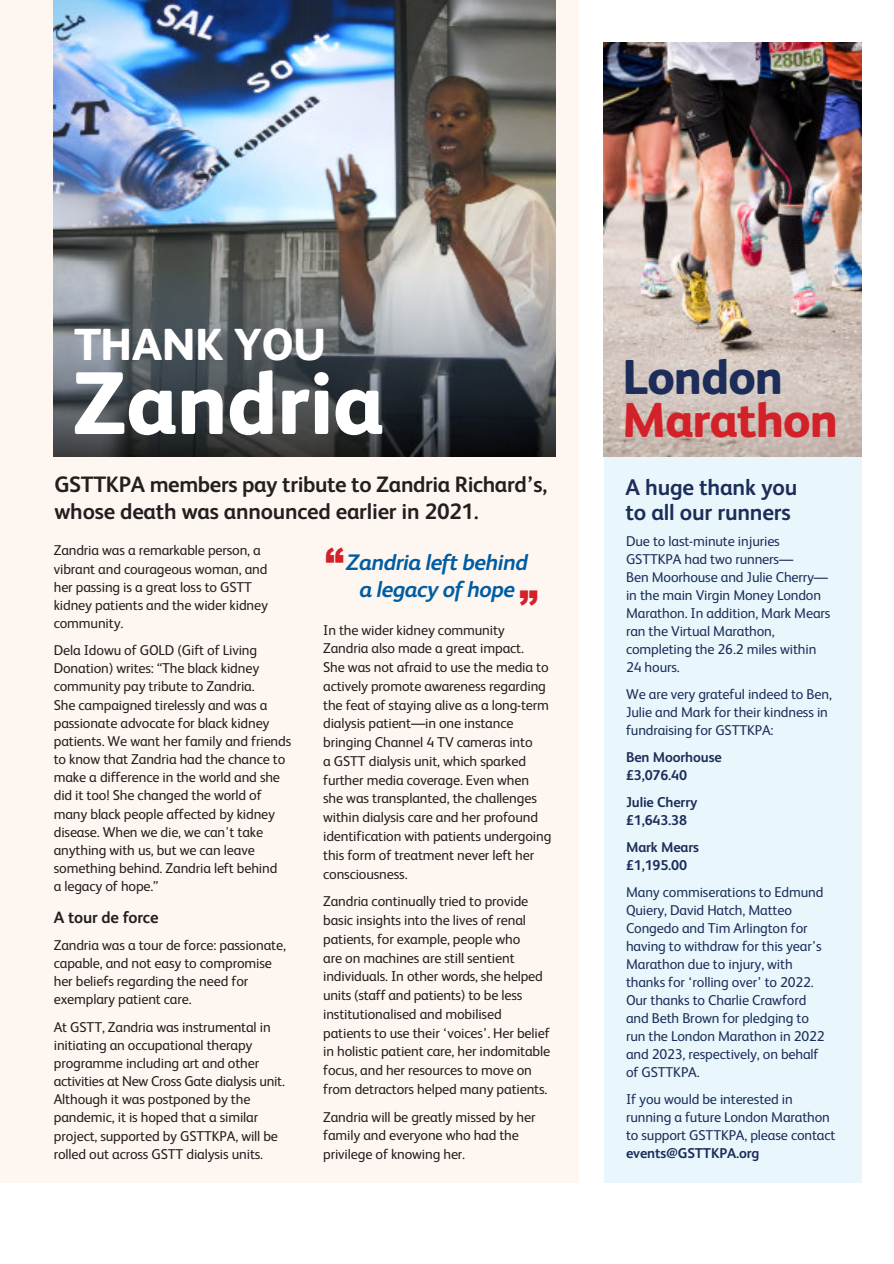
<style>
.page{position:relative;width:894px;height:1264px;background:#fff}
.page>*{position:absolute;margin:0;border:0;box-sizing:border-box;transform-origin:0 0}
.t1{font:800 88.8px "FS Albert";letter-spacing:-.01em;color:#fff}
.t2{font:800 48.9px "FS Albert";letter-spacing:-.02em;color:#d32129}
.t3{font:800 48.9px "FS Albert";letter-spacing:-.02em;color:#1d2d59}
.t4{font:800 45px "FS Albert";letter-spacing:-.01em;color:#fff}
.t5{font:900 37.5px "Arial";color:#d32129}
.t6{font:700 22.65px/24.8px "FS Albert";letter-spacing:-.01em;color:#1d2d59}
.t7{font:italic 700 22.5px/27px "FS Albert";letter-spacing:-.02em;color:#005da3;text-align:center}
.t8{font:700 22.35px/26.8px "FS Albert";letter-spacing:-.02em;color:#231f20}
.t9{font:700 16.5px "FS Albert";letter-spacing:-.01em;color:#231f20}
.t10{font:14.25px/18.1px "FS Albert";letter-spacing:-.01em;color:#231f20}
.t11{font:14.25px/18px "FS Albert";letter-spacing:-.01em;color:#1d2d59}
.t12{font:700 14.25px/18px "FS Albert";letter-spacing:-.01em;color:#1d2d59}
</style>
<div class="page">
<div style="left:0;top:0;width:578px;height:1182px;background:#fef7f1"></div>
<img style="left:54px;top:0;width:501px;height:261px">
<img style="left:54px;top:261px;width:501px;height:195px">
<div style="left:603px;top:445px;width:258px;height:737px;background:#e9f7fd"></div>
<img style="left:603px;top:42px;width:257px;height:414px">
<h3 class="t4" style="left:74px;top:325px;width:254px">THANK YOU</h3>
<h1 class="t1" style="left:72px;top:365px;width:313px">Zandria</h1>
<h3 class="t8" style="left:54px;top:472px;width:494px">GSTTKPA members pay tribute to Zandria Richard’s, whose death was announced earlier in 2021.</h3>
<p class="t10" style="left:54px;top:542px;width:216px">Zandria was a remarkable person, a vibrant and courageous woman, and her passing is a great loss to GSTT kidney patients and the wider kidney community.</p>
<p class="t10" style="left:54px;top:642px;width:239px">Dela Idowu of GOLD (Gift of Living Donation) writes: “The black kidney community pay tribute to Zandria.<br>She campaigned tirelessly and was a passionate advocate for black kidney patients. We want her family and friends to know that Zandria had the chance to make a difference in the world and she did it too! She changed the world of many black people affected by kidney disease. When we die, we can't take anything with us, but we can leave something behind. Zandria left behind<br>a legacy of hope.”</p>
<p class="t9" style="left:54px;top:910px;width:106px">A tour de force</p>
<p class="t10" style="left:54px;top:937px;width:233px">Zandria was a tour de force: passionate, capable, and not easy to compromise her beliefs regarding the need for exemplary patient care.</p>
<p class="t10" style="left:54px;top:1018px;width:232px">At GSTT, Zandria was instrumental in initiating an occupational therapy programme including art and other activities at New Cross Gate dialysis unit.<br>Although it was postponed by the pandemic, it is hoped that a similar project, supported by GSTTKPA, will be rolled out across GSTT dialysis units.</p>
<h3 class="t5" style="left:325px;top:548px;width:20px">“</h3>
<h3 class="t7" style="left:346px;top:551px;width:183px">Zandria left behind a legacy of hope</h3>
<h3 class="t5" style="left:519px;top:590px;width:20px">”</h3>
<p class="t10" style="left:323px;top:621px;width:230px;line-height:18.8px">In the wider kidney community Zandria also made a great impact.<br>She was not afraid to use the media to actively promote awareness regarding the feat of staying alive as a long-term dialysis patient—in one instance bringing Channel 4 TV cameras into<br>a GSTT dialysis unit, which sparked further media coverage. Even when she was transplanted, the challenges within dialysis care and her profound identification with patients undergoing this form of treatment never left her consciousness.</p>
<p class="t10" style="left:323px;top:893px;width:228px;line-height:18.8px">Zandria continually tried to provide basic insights into the lives of renal patients, for example, people who<br>are on machines are still sentient individuals. In other words, she helped units (staff and patients) to be less institutionalised and mobilised patients to use their ‘voices’. Her belief in holistic patient care, her indomitable focus, and her resources to move on from detractors helped many patients.</p>
<p class="t10" style="left:323px;top:1108px;width:214px;line-height:18.8px">Zandria will be greatly missed by her family and everyone who had the privilege of knowing her.</p>
<h2 class="t3" style="left:622px;top:356px;width:162px">London</h2>
<h2 class="t2" style="left:622px;top:399px;width:217px">Marathon</h2>
<h3 class="t6" style="left:625px;top:477px;width:173px">A huge thank you to all our runners</h3>
<p class="t11" style="left:626px;top:533px;width:206px">Due to last-minute injuries<br>GSTTKPA had two runners—<br>Ben Moorhouse and Julie Cherry— in the main Virgin Money London<br>Marathon. In addition, Mark Mears ran the Virtual Marathon, completing the 26.2 miles within<br>24 hours.</p>
<p class="t11" style="left:626px;top:686px;width:207px">We are very grateful indeed to Ben,<br>Julie and Mark for their kindness in fundraising for GSTTKPA:</p>
<p class="t12" style="left:626px;top:749px;width:97px">Ben Moorhouse £3,076.40</p>
<p class="t12" style="left:626px;top:794px;width:73px">Julie Cherry £1,643.38</p>
<p class="t12" style="left:626px;top:839px;width:74px">Mark Mears £1,195.00</p>
<p class="t11" style="left:626px;top:884px;width:200px">Many commiserations to Edmund<br>Quiery, David Hatch, Matteo<br>Congedo and Tim Arlington for having to withdraw for this year’s<br>Marathon due to injury, with thanks for ‘rolling over’ to 2022.<br>Our thanks to Charlie Crawford and Beth Brown for pledging to run the London Marathon in 2022 and 2023, respectively, on behalf of GSTTKPA.</p>
<p class="t11" style="left:626px;top:1091px;width:211px">If you would be interested in running a future London Marathon to support GSTTKPA, please contact</p>
<p class="t12" style="left:626px;top:1145px;width:135px">events@GSTTKPA.org</p>
</div>
